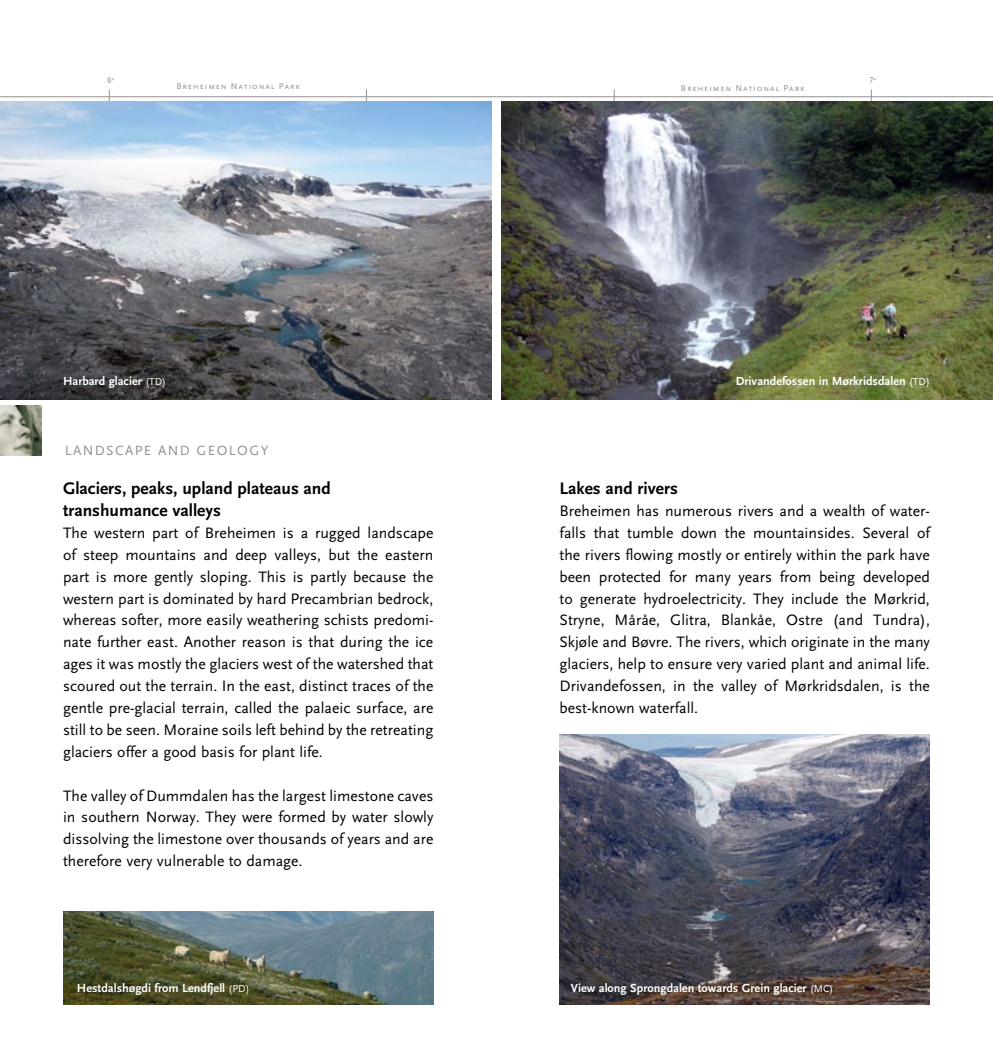
<style>
.page{position:relative;width:993px;height:1042px;background:#fff}
.page>*{position:absolute;margin:0;border:0;box-sizing:border-box;transform-origin:0 0}
.t1{font:700 17.5px/21.9px "Scala Sans";color:#000}
.t2{font:15.75px/21.9px "Scala Sans";color:#000;text-align:justify}
.t3{font:14px "Scala Sans";color:#949290}
.t4{font:700 12.25px "Scala Sans";color:#fff}
.t5{font:8.75px "Scala Sans Caps";letter-spacing:.1em;color:#949290}
.s1{font-family:"Scala Sans"}
.s2{font-weight:400;font-size:10.5px}
</style>
<div class="page">
<hr style="left:496px;top:96px;width:496px;height:1px;background:#949290">
<hr style="left:0;top:96px;width:496px;height:1px;background:#949290">
<img style="left:0;top:406px;width:42px;height:49px">
<img style="left:0;top:102px;width:491px;height:297px">
<img style="left:501px;top:102px;width:491px;height:297px">
<img style="left:559px;top:734px;width:370px;height:270px">
<img style="left:63px;top:912px;width:370px;height:93px">
<p class="t5" style="left:107px;top:75px;width:9px">6<span class="s1">°</span></p>
<p class="t5" style="left:176px;top:81px;width:125px">Breheimen National Park</p>
<p class="t5" style="left:680px;top:83px;width:125px">Breheimen National Park</p>
<p class="t5" style="left:868px;top:75px;width:9px">7<span class="s1">°</span></p>
<p class="t4" style="left:63px;top:374px;width:104px">Harbard glacier <span class="s2">(TD)</span></p>
<p class="t4" style="left:735px;top:374px;width:195px">Drivandefossen in Mørkridsdalen <span class="s2">(TD)</span></p>
<p class="t3" style="left:65px;top:443px;width:20px">Landscape</p>
<p class="t3" style="left:158px;top:443px;width:12px">and</p>
<p class="t3" style="left:196px;top:443px;width:12px">geology</p>
<p class="t1" style="left:63px;top:478px;width:269px">Glaciers, peaks, upland plateaus and transhumance valleys</p>
<p class="t2" style="left:63px;top:522px;width:372px">The western part of Breheimen is a rugged landscape of steep mountains and deep valleys, but the eastern part is more gently sloping. This is partly because the western part is dominated by hard Precambrian bedrock, whereas softer, more easily weathering schists predomi&shy;nate further east. Another reason is that during the ice ages it was mostly the glaciers west of the watershed that scoured out the terrain. In the east, distinct traces of the gentle pre-glacial terrain, called the palaeic surface, are still to be seen. Moraine soils left behind by the retreating glaciers offer a good basis for plant life.</p>
<p class="t2" style="left:63px;top:785px;width:372px">The valley of Dummdalen has the largest limestone caves in southern Norway. They were formed by water slowly dissolving the limestone over thousands of years and are therefore very vulnerable to damage.</p>
<p class="t1" style="left:559px;top:478px;width:120px">Lakes and rivers</p>
<p class="t2" style="left:559px;top:500px;width:372px">Breheimen has numerous rivers and a wealth of water&shy;falls that tumble down the mountainsides. Several of the rivers flowing mostly or entirely within the park have been protected for many years from being developed to generate hydroelectricity. They include the Mørkrid, Stryne, Måråe, Glitra, Blankåe, Ostre (and Tundra), Skjøle and Bøvre. The rivers, which originate in the many glaciers, help to ensure very varied plant and animal life.<br>Drivandefossen, in the valley of Mørkridsdalen, is the best-known waterfall.</p>
<p class="t4" style="left:77px;top:981px;width:174px">Hestdalshøgdi from Lendfjell <span class="s2">(PD)</span></p>
<p class="t4" style="left:570px;top:981px;width:264px">View along Sprongdalen towards Grein glacier <span class="s2">(MC)</span></p>
</div>
